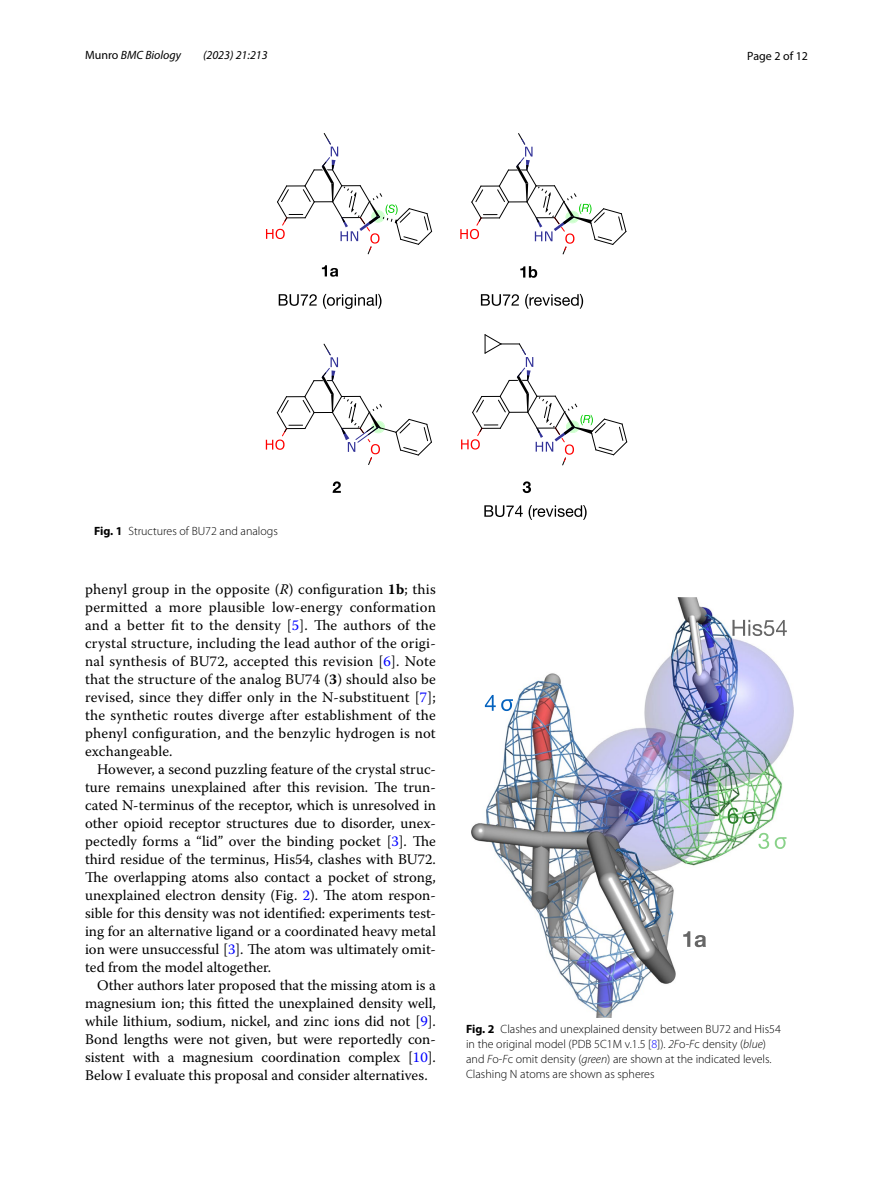
<style>
.page{position:relative;width:893px;height:1187px;background:#fff}
.page>*{position:absolute;margin:0;border:0;box-sizing:border-box;transform-origin:0 0}
.t1{font:14.7px/18px "Warnock Pro";color:#000;text-align:justify}
.t2{font:300 12px/15px "Myriad Pro";color:#000}
.t3{font:italic 12px "Myriad Pro";color:#000}
.t4{font:12px "Myriad Pro";color:#000}
.s1{font-style:normal}
.s2{font-weight:700}
.s3{font-style:italic}
.s4{color:#00f}
</style>
<div class="page">
<svg style="left:279px;top:294px;width:102px;height:15px"></svg>
<svg style="left:520px;top:266px;width:17px;height:12px"></svg>
<svg style="left:523px;top:481px;width:8px;height:12px"></svg>
<svg style="left:322px;top:265px;width:16px;height:12px"></svg>
<svg style="left:481px;top:294px;width:102px;height:15px"></svg>
<svg style="left:484px;top:505px;width:103px;height:15px"></svg>
<svg style="left:460px;top:133px;width:166px;height:121px"></svg>
<svg style="left:266px;top:133px;width:166px;height:121px"></svg>
<svg style="left:461px;top:334px;width:166px;height:131px"></svg>
<svg style="left:266px;top:343px;width:166px;height:122px"></svg>
<svg style="left:333px;top:481px;width:8px;height:12px"></svg>
<img style="left:471px;top:597px;width:322px;height:420px">
<svg style="left:485px;top:695px;width:28px;height:16px"></svg>
<svg style="left:728px;top:807px;width:10px;height:16px"></svg>
<svg style="left:744px;top:811px;width:11px;height:12px"></svg>
<svg style="left:683px;top:931px;width:23px;height:16px"></svg>
<svg style="left:732px;top:619px;width:55px;height:17px"></svg>
<svg style="left:758px;top:832px;width:11px;height:16px"></svg>
<svg style="left:775px;top:837px;width:11px;height:11px"></svg>
<p class="t3" style="left:85px;top:48px;width:98px"><span class="s1">Munro</span> BMC Biology</p>
<p class="t3" style="left:203px;top:48px;width:66px">(2023) 21:213</p>
<p class="t4" style="left:747px;top:48px;width:62px">Page 2 of 12</p>
<p class="t2" style="left:94px;top:523px;width:185px"><span class="s2">Fig. 1</span> Structures of BU72 and analogs</p>
<p class="t1" style="left:85px;top:579px;width:352px">phenyl group in the opposite (<span class="s3">R</span>) configuration <span class="s2">1b</span>; this permitted a more plausible low-energy conformation and a better fit to the density [<span class="s4">5</span>]. The authors of the crystal structure, including the lead author of the origi&shy;nal synthesis of BU72, accepted this revision [<span class="s4">6</span>]. Note that the structure of the analog BU74 (<span class="s2">3</span>) should also be revised, since they differ only in the N-substituent [<span class="s4">7</span>]; the synthetic routes diverge after establishment of the phenyl configuration, and the benzylic hydrogen is not exchangeable.</p>
<p class="t1" style="left:85px;top:759px;width:352px;text-indent:12px">However, a second puzzling feature of the crystal struc&shy;ture remains unexplained after this revision. The trun&shy;cated N-terminus of the receptor, which is unresolved in other opioid receptor structures due to disorder, unex&shy;pectedly forms a “lid” over the binding pocket [<span class="s4">3</span>]. The third residue of the terminus, His54, clashes with BU72.<br>The overlapping atoms also contact a pocket of strong, unexplained electron density (Fig. <span class="s4">2</span>). The atom respon&shy;sible for this density was not identified: experiments test&shy;ing for an alternative ligand or a coordinated heavy metal ion were unsuccessful [<span class="s4">3</span>]. The atom was ultimately omit&shy;ted from the model altogether.</p>
<p class="t1" style="left:85px;top:975px;width:352px;text-indent:12px">Other authors later proposed that the missing atom is a magnesium ion; this fitted the unexplained density well, while lithium, sodium, nickel, and zinc ions did not [<span class="s4">9</span>].<br>Bond lengths were not given, but were reportedly con&shy;sistent with a magnesium coordination complex [<span class="s4">10</span>].<br>Below I evaluate this proposal and consider alternatives.</p>
<p class="t2" style="left:466px;top:1021px;width:316px"><span class="s2">Fig. 2</span> Clashes and unexplained density between BU72 and His54 in the original model (PDB 5C1M v.1.5 [<span class="s4">8</span>]). <span class="s3">2F</span>o-<span class="s3">F</span>c density (<span class="s3">blue</span>) and <span class="s3">F</span>o-<span class="s3">F</span>c omit density (<span class="s3">green</span>) are shown at the indicated levels.<br>Clashing N atoms are shown as spheres</p>
</div>
